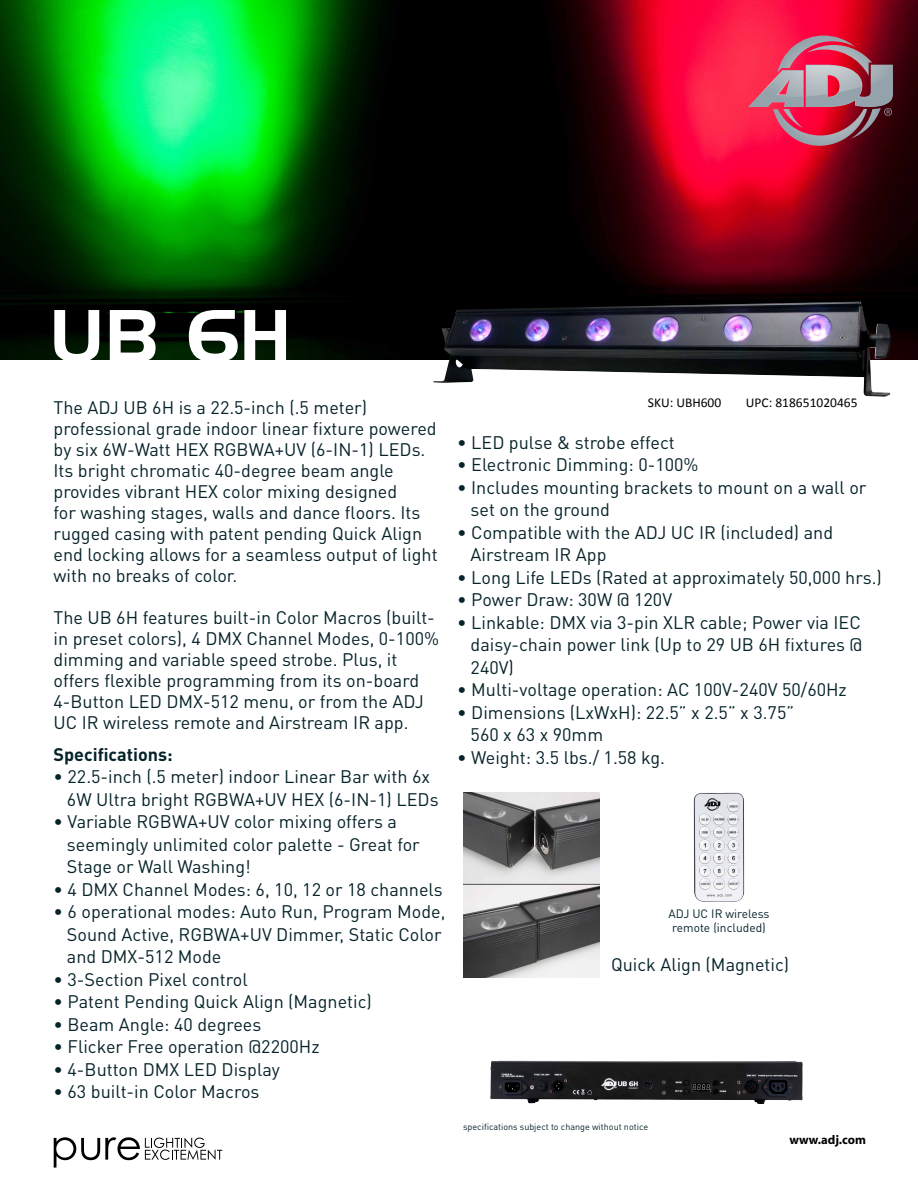
<style>
.page{position:relative;width:918px;height:1188px;background:#fff}
.page>*{position:absolute;margin:0;border:0;box-sizing:border-box;transform-origin:0 0}
.t1{font:72px "Handel Gothic BT";color:#fff}
.t2{font:18px/21px "DIN Pro";color:#062329}
.t3{font:700 18px "DIN Pro";color:#062329}
.t4{font:13.5px "Calibri";color:#000}
.t5{font:700 12.6px "Myriad";color:#000}
.t6{font:12px/14.4px "DIN Pro";color:#062329;text-align:center}
.t7{font:9px "DIN Pro";color:#062329}
</style>
<div class="page">
<svg style="left:54px;top:1137px;width:168px;height:31px"></svg>
<img style="left:0;top:0;width:918px;height:360px">
<svg style="left:748px;top:36px;width:145px;height:116px"></svg>
<img style="left:433px;top:301px;width:458px;height:96px">
<img style="left:490px;top:1061px;width:313px;height:43px">
<img style="left:463px;top:793px;width:136px;height:184px">
<img style="left:694px;top:793px;width:50px;height:109px">
<h1 class="t1" style="left:49px;top:292px;width:244px">UB 6H</h1>
<p class="t2" style="left:54px;top:396px;width:386px">The ADJ UB 6H is a 22.5-inch (.5 meter) professional grade indoor linear fixture powered by six 6W-Watt HEX RGBWA+UV (6-IN-1) LEDs.<br>Its bright chromatic 40-degree beam angle provides vibrant HEX color mixing designed<br>for washing stages, walls and dance floors. Its rugged casing with patent pending Quick Align end locking allows for a seamless output of light with no breaks of color.</p>
<p class="t2" style="left:54px;top:606px;width:387px">The UB 6H features built-in Color Macros (built&shy;in preset colors), 4 DMX Channel Modes, 0-100% dimming and variable speed strobe. Plus, it offers flexible programming from its on-board 4-Button LED DMX-512 menu, or from the ADJ UC IR wireless remote and Airstream IR app.</p>
<p class="t3" style="left:54px;top:742px;width:121px">Specifications:</p>
<p class="t2" style="left:67px;top:765px;width:373px;line-height:22.5px;text-indent:-13px">• 22.5-inch (.5 meter) indoor Linear Bar with 6x<br>6W Ultra bright RGBWA+UV HEX (6-IN-1) LEDs</p>
<p class="t2" style="left:67px;top:810px;width:354px;line-height:22.5px;text-indent:-13px">• Variable RGBWA+UV color mixing offers a seemingly unlimited color palette - Great for<br>Stage or Wall Washing!</p>
<p class="t2" style="left:54px;top:878px;width:391px">• 4 DMX Channel Modes: 6, 10, 12 or 18 channels</p>
<p class="t2" style="left:67px;top:900px;width:380px;line-height:22.5px;text-indent:-13px">• 6 operational modes: Auto Run, Program Mode,<br>Sound Active, RGBWA+UV Dimmer, Static Color and DMX-512 Mode</p>
<p class="t2" style="left:54px;top:968px;width:196px">• 3-Section Pixel control</p>
<p class="t2" style="left:54px;top:990px;width:320px">• Patent Pending Quick Align (Magnetic)</p>
<p class="t2" style="left:54px;top:1013px;width:209px">• Beam Angle: 40 degrees</p>
<p class="t2" style="left:54px;top:1035px;width:268px">• Flicker Free operation @2200Hz</p>
<p class="t2" style="left:54px;top:1058px;width:228px">• 4-Button DMX LED Display</p>
<p class="t2" style="left:54px;top:1080px;width:207px">• 63 built-in Color Macros</p>
<p class="t4" style="left:648px;top:394px;width:75px">SKU: UBH600</p>
<p class="t4" style="left:746px;top:394px;width:113px">UPC: 818651020465</p>
<p class="t2" style="left:457px;top:431px;width:219px">• LED pulse &amp; strobe effect</p>
<p class="t2" style="left:457px;top:453px;width:243px">• Electronic Dimming: 0-100%</p>
<p class="t2" style="left:471px;top:475px;width:397px;line-height:22.5px;text-indent:-13px">• Includes mounting brackets to mount on a wall or set on the ground</p>
<p class="t2" style="left:471px;top:520px;width:364px;line-height:22.5px;text-indent:-13px">• Compatible with the ADJ UC IR (included) and<br>Airstream IR App</p>
<p class="t2" style="left:457px;top:566px;width:426px">• Long Life LEDs (Rated at approximately 50,000 hrs.)</p>
<p class="t2" style="left:457px;top:588px;width:217px">• Power Draw: 30W @ 120V</p>
<p class="t2" style="left:471px;top:610px;width:393px;line-height:22.5px;text-align:justify;text-indent:-13px">• Linkable: DMX via 3-pin XLR cable; Power via IEC daisy-chain power link (Up to 29 UB 6H fixtures @ 240V)</p>
<p class="t2" style="left:457px;top:678px;width:391px">• Multi-voltage operation: AC 100V-240V 50/60Hz</p>
<p class="t2" style="left:471px;top:700px;width:325px;line-height:22.5px;text-indent:-13px">• Dimensions (LxWxH): 22.5” x 2.5” x 3.75”<br>560 x 63 x 90mm</p>
<p class="t2" style="left:457px;top:746px;width:209px">• Weight: 3.5 lbs./ 1.58 kg.</p>
<p class="t6" style="left:668px;top:906px;width:103px">ADJ UC IR wireless remote (included)</p>
<p class="t2" style="left:611px;top:953px;width:180px">Quick Align (Magnetic)</p>
<p class="t7" style="left:463px;top:1121px;width:186px">specifications subject to change without notice</p>
<p class="t5" style="left:790px;top:1133px;width:78px">www.adj.com</p>
</div>
